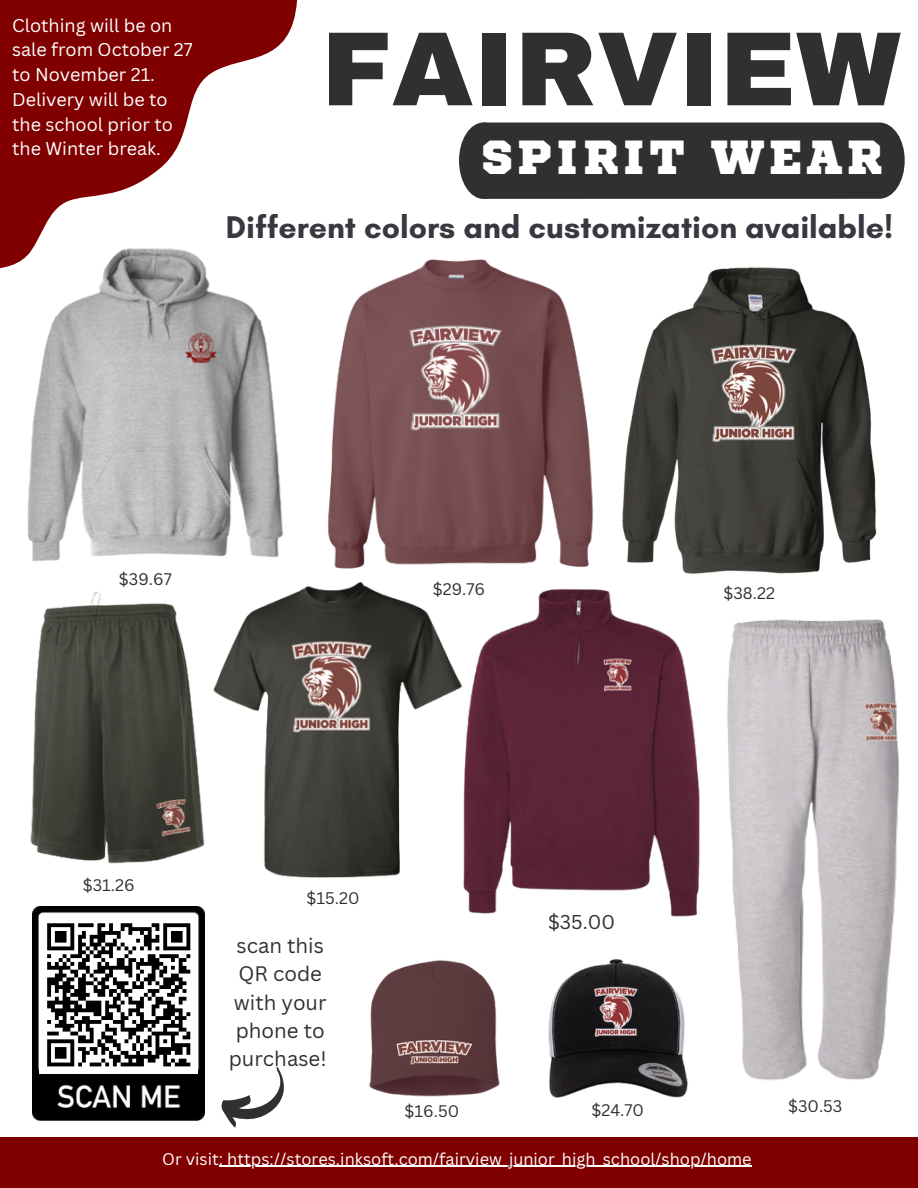
<style>
.page{position:relative;width:918px;height:1188px;background:#fff}
.page>*{position:absolute;margin:0;border:0;box-sizing:border-box;transform-origin:0 0}
.t1{font:900 105.45px "Archivo";color:#303030}
.t2{font:47.55px "Sports World";letter-spacing:.08em;color:#fff}
.t3{font:700 31.95px "Glacial Indifference";color:#383841}
.t4{font:20.4px/28.3px "Canva Sans";color:#303030;text-align:center}
.t5{font:19.5px "Canva Sans";color:#303030}
.t6{font:18px/24.8px "Canva Sans";color:#fff}
.t7{font:16.35px "Canva Sans";color:#fff}
.t8{font:16.35px "Canva Sans";color:#303030}
</style>
<div class="page">
<div style="left:0;top:1137px;width:918px;height:51px;background:#800000"></div>
<img style="left:328px;top:259px;width:266px;height:308px">
<svg style="left:0;top:0;width:297px;height:209px;fill:#800000"></svg>
<div style="left:459px;top:123px;width:446px;height:76px;background:#303030"></div>
<img style="left:32px;top:934px;width:173px;height:187px">
<svg style="left:221px;top:1066px;width:63px;height:62px"></svg>
<div style="left:39px;top:916px;width:159px;height:158px;background:#fff"></div>
<svg style="left:47px;top:934px;width:144px;height:133px"></svg>
<img style="left:0;top:209px;width:284px;height:329px">
<img style="left:622px;top:267px;width:255px;height:306px">
<img style="left:28px;top:538px;width:167px;height:396px">
<img style="left:195px;top:535px;width:285px;height:399px">
<img style="left:727px;top:573px;width:172px;height:508px">
<img style="left:350px;top:922px;width:150px;height:175px">
<img style="left:548px;top:959px;width:140px;height:139px">
<img style="left:438px;top:573px;width:266px;height:359px">
<hr style="left:219px;top:1166px;width:533px;height:1px;background:#fff">
<p class="t6" style="left:12px;top:12px;width:182px">Clothing will be on sale from October 27 to November 21.</p>
<p class="t6" style="left:12px;top:86px;width:162px">Delivery will be to the school prior to the Winter break.</p>
<p class="t1" style="left:321px;top:13px;width:582px">FAIRVIEW</p>
<p class="t2" style="left:481px;top:136px;width:402px">SPIRIT WEAR</p>
<h2 class="t3" style="left:226px;top:207px;width:669px">Different colors and customization available!</h2>
<p class="t8" style="left:119px;top:567px;width:54px">$39.67</p>
<p class="t8" style="left:433px;top:578px;width:54px">$29.76</p>
<p class="t8" style="left:724px;top:581px;width:53px">$38.22</p>
<p class="t8" style="left:83px;top:874px;width:53px">$31.26</p>
<p class="t8" style="left:307px;top:887px;width:55px">$15.20</p>
<p class="t4" style="left:229px;top:931px;width:99px">scan this<br>QR code with your phone to purchase!</p>
<p class="t5" style="left:548px;top:908px;width:69px">$35.00</p>
<p class="t8" style="left:405px;top:1099px;width:56px">$16.50</p>
<p class="t8" style="left:591px;top:1098px;width:54px">$24.70</p>
<p class="t8" style="left:788px;top:1094px;width:56px">$30.53</p>
<p class="t7" style="left:162px;top:1147px;width:591px">Or visit: https://stores.inksoft.com/fairview_junior_high_school/shop/home</p>
</div>
